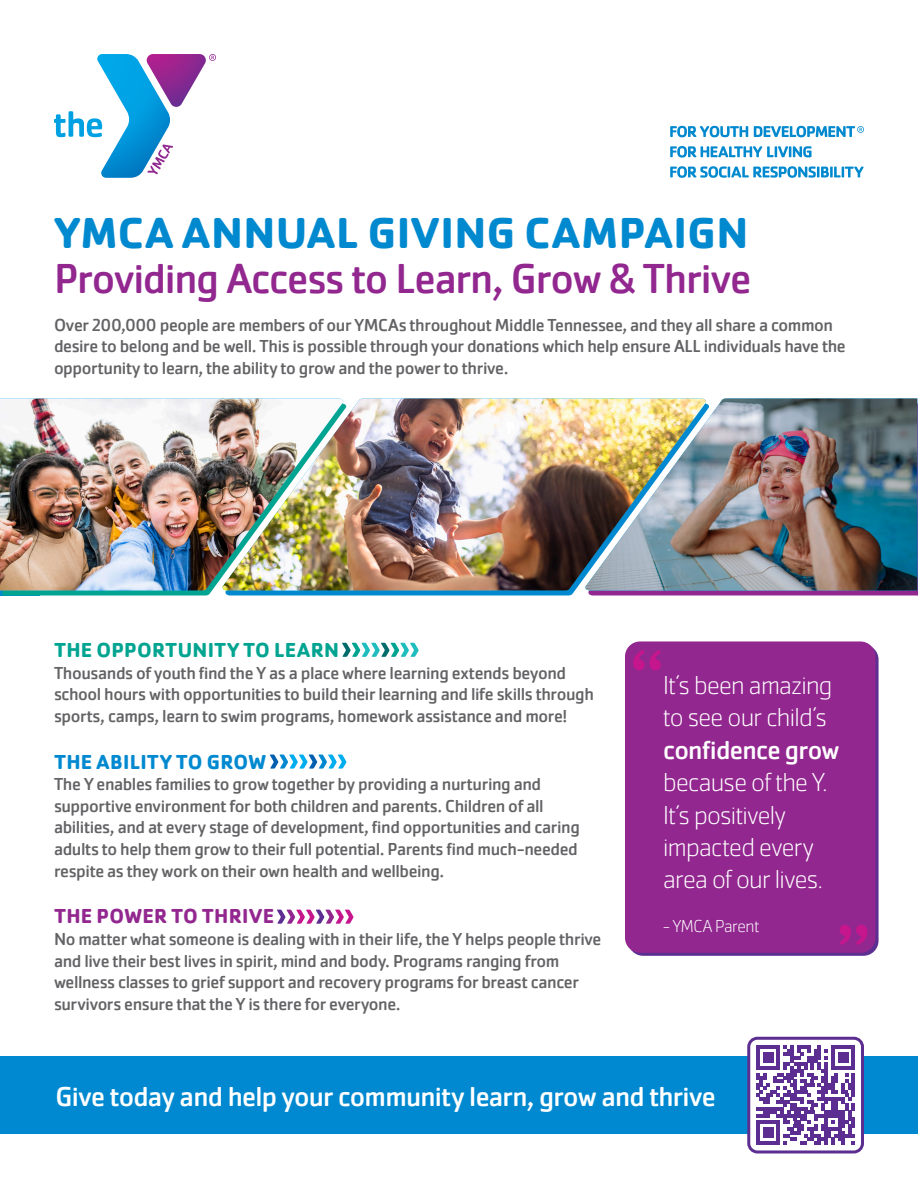
<style>
.page{position:relative;width:918px;height:1188px;background:#fff}
.page>*{position:absolute;margin:0;border:0;box-sizing:border-box;transform-origin:0 0}
.t1{font:700 45px "Cachet Pro";letter-spacing:.01em;color:#0089cf}
.t2{font:43.5px "Cachet Pro";letter-spacing:-.03em;color:#92278f}
.t3{font:28.5px "Cachet Pro";letter-spacing:-.025em;color:#fff}
.t4{font:200 27px/32.4px "Cachet Pro";letter-spacing:-.03em;color:#fff}
.t5{font:700 21px "Cachet Pro";letter-spacing:.015em;color:#01a490}
.t6{font:700 21px "Cachet Pro";letter-spacing:.015em;color:#0089d0}
.t7{font:700 21px "Cachet Pro";letter-spacing:.015em;color:#92278f}
.t8{font:18px/21.6px "Cachet Pro";letter-spacing:-.025em;color:#636366}
.t9{font:200 18px "Cachet Pro";letter-spacing:-.025em;color:#fff}
.s1{font-weight:400}
</style>
<div class="page">
<div style="left:628px;top:644px;width:251px;height:312px;background:#5c2e91;border-radius:15px"></div>
<div style="left:625px;top:641px;width:251px;height:312px;background:#92278f;border-radius:15px"></div>
<svg style="left:54px;top:54px;width:162px;height:124px"></svg>
<svg style="left:670px;top:126px;width:78px;height:11px"></svg>
<svg style="left:670px;top:146px;width:142px;height:12px"></svg>
<svg style="left:670px;top:166px;width:194px;height:12px"></svg>
<svg style="left:754px;top:126px;width:110px;height:11px"></svg>
<svg style="left:342px;top:643px;width:77px;height:14px"></svg>
<svg style="left:270px;top:755px;width:76px;height:14px"></svg>
<svg style="left:277px;top:910px;width:76px;height:14px"></svg>
<svg style="left:633px;top:650px;width:28px;height:20px"></svg>
<svg style="left:840px;top:925px;width:27px;height:20px"></svg>
<div style="left:0;top:573px;width:39px;height:23px;background:#0089cf"></div>
<svg style="left:588px;top:403px;width:330px;height:193px;background:#953f9a"></svg>
<svg style="left:2px;top:591px;width:345px;height:5px;background:#22a7b3"></svg>
<img style="left:344px;top:399px;width:240px;height:192px">
<img style="left:584px;top:399px;width:333px;height:192px">
<img style="left:0;top:399px;width:344px;height:192px">
<div style="left:0;top:1056px;width:918px;height:78px;background:#0089d0"></div>
<div style="left:749px;top:1038px;width:113px;height:114px;background:#fff;border-radius:9px"></div>
<div style="left:747px;top:1037px;width:117px;height:116px;border:3px solid #5c2e91;border-radius:9px"></div>
<svg style="left:756px;top:1046px;width:99px;height:99px"></svg>
<p class="t1" style="left:55px;top:205px;width:695px">YMCA ANNUAL GIVING CAMPAIGN</p>
<p class="t2" style="left:54px;top:253px;width:699px">Providing Access to Learn, Grow &amp; Thrive</p>
<p class="t8" style="left:54px;top:314px;width:793px">Over 200,000 people are members of our YMCAs throughout Middle Tennessee, and they all share a common desire to belong and be well. This is possible through your donations which help ensure ALL individuals have the opportunity to learn, the ability to grow and the power to thrive.</p>
<p class="t5" style="left:54px;top:637px;width:286px">THE OPPORTUNITY TO LEARN</p>
<p class="t8" style="left:54px;top:662px;width:541px">Thousands of youth find the Y as a place where learning extends beyond school hours with opportunities to build their learning and life skills through sports, camps, learn to swim programs, homework assistance and more!</p>
<p class="t6" style="left:54px;top:748px;width:213px">THE ABILITY TO GROW</p>
<p class="t8" style="left:54px;top:774px;width:527px">The Y enables families to grow together by providing a nurturing and supportive environment for both children and parents. Children of all abilities, and at every stage of development, find opportunities and caring adults to help them grow to their full potential. Parents find much-needed respite as they work on their own health and wellbeing.</p>
<p class="t7" style="left:54px;top:903px;width:221px">THE POWER TO THRIVE</p>
<p class="t8" style="left:54px;top:928px;width:549px">No matter what someone is dealing with in their life, the Y helps people thrive and live their best lives in spirit, mind and body. Programs ranging from wellness classes to grief support and recovery programs for breast cancer survivors ensure that the Y is there for everyone.</p>
<p class="t4" style="left:663px;top:669px;width:178px">It’s been amazing to see our child’s <span class="s1">confidence grow </span>because of the Y.</p>
<p class="t4" style="left:663px;top:799px;width:161px">It’s positively impacted every area of our lives.</p>
<p class="t9" style="left:663px;top:915px;width:98px">- YMCA Parent</p>
<p class="t3" style="left:55px;top:1080px;width:662px">Give today and help your community learn, grow and thrive</p>
</div>
